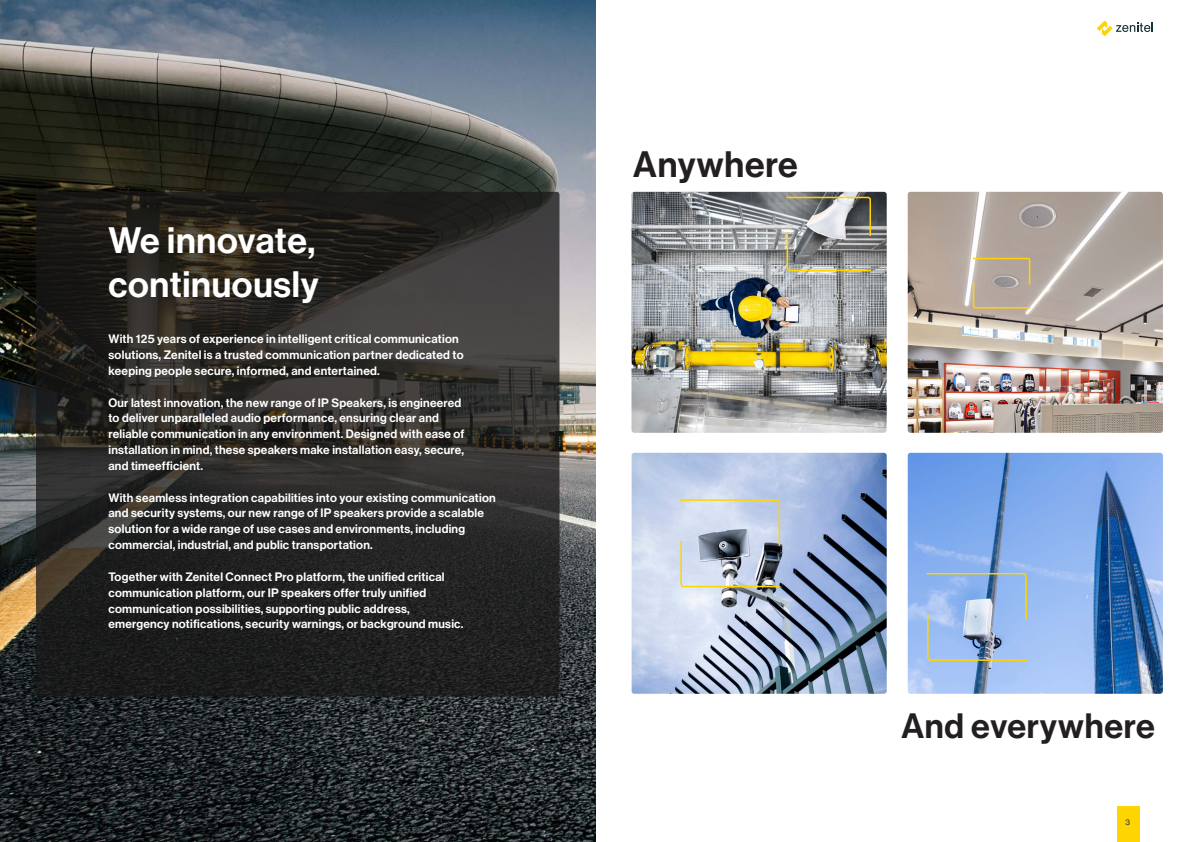
<style>
.page{position:relative;width:1191px;height:842px;background:#fff}
.page>*{position:absolute;margin:0;border:0;box-sizing:border-box;transform-origin:0 0}
.t1{font:36px/43.2px "N Haas Grotesk DS Std 65 Md";letter-spacing:.02em;color:#fff}
.t2{font:36px "N Haas Grotesk DS Std 65 Md";letter-spacing:.02em;color:#231f20}
.t3{font:34.5px "N Haas Grotesk DS Std 65 Md";letter-spacing:.02em;color:#231f20}
.t4{font:12px/15.8px "N Haas Grotesk DS Std 65 Md";letter-spacing:.02em;color:#fff}
.t5{font:8px "N Haas Grotesk DS Std 55 Rg";color:#231f20}
</style>
<div class="page">
<img style="left:0;top:0;width:595px;height:842px">
<img style="left:907px;top:192px;width:256px;height:241px">
<img style="left:907px;top:453px;width:256px;height:241px">
<img style="left:631px;top:192px;width:255px;height:241px">
<img style="left:631px;top:453px;width:255px;height:241px">
<svg style="left:925px;top:572px;width:103px;height:90px;background:#9eb9dc"></svg>
<svg style="left:971px;top:257px;width:60px;height:52px;background:#baac95"></svg>
<svg style="left:785px;top:196px;width:87px;height:76px;background:#97978e"></svg>
<svg style="left:678px;top:499px;width:104px;height:89px;background:#b2bac3"></svg>
<div style="left:1117px;top:806px;width:23px;height:36px;background:#fed503"></div>
<svg style="left:36px;top:192px;width:523px;height:505px;background:#292826"></svg>
<svg style="left:1097px;top:21px;width:56px;height:15px"></svg>
<h1 class="t1" style="left:108px;top:220px;width:212px">We innovate, continuously</h1>
<p class="t4" style="left:108px;top:331px;width:356px">With 125 years of experience in intelligent critical communication solutions, Zenitel is a trusted communication partner dedicated to keeping people secure, informed, and entertained.</p>
<p class="t4" style="left:108px;top:395px;width:357px">Our latest innovation, the new range of IP Speakers, is engineered to deliver unparalleled audio performance, ensuring clear and reliable communication in any environment. Designed with ease of installation in mind, these speakers make installation easy, secure, and timeefficient.</p>
<p class="t4" style="left:108px;top:490px;width:389px">With seamless integration capabilities into your existing communication and security systems, our new range of IP speakers provide a scalable solution for a wide range of use cases and environments, including commercial, industrial, and public transportation.</p>
<p class="t4" style="left:108px;top:569px;width:356px">Together with Zenitel Connect Pro platform, the unified critical communication platform, our IP speakers offer truly unified communication possibilities, supporting public address, emergency notifications, security warnings, or background music.</p>
<h1 class="t2" style="left:633px;top:143px;width:166px">Anywhere</h1>
<h2 class="t3" style="left:901px;top:706px;width:255px">And everywhere</h2>
<p class="t5" style="left:1125px;top:817px;width:6px">3</p>
</div>
